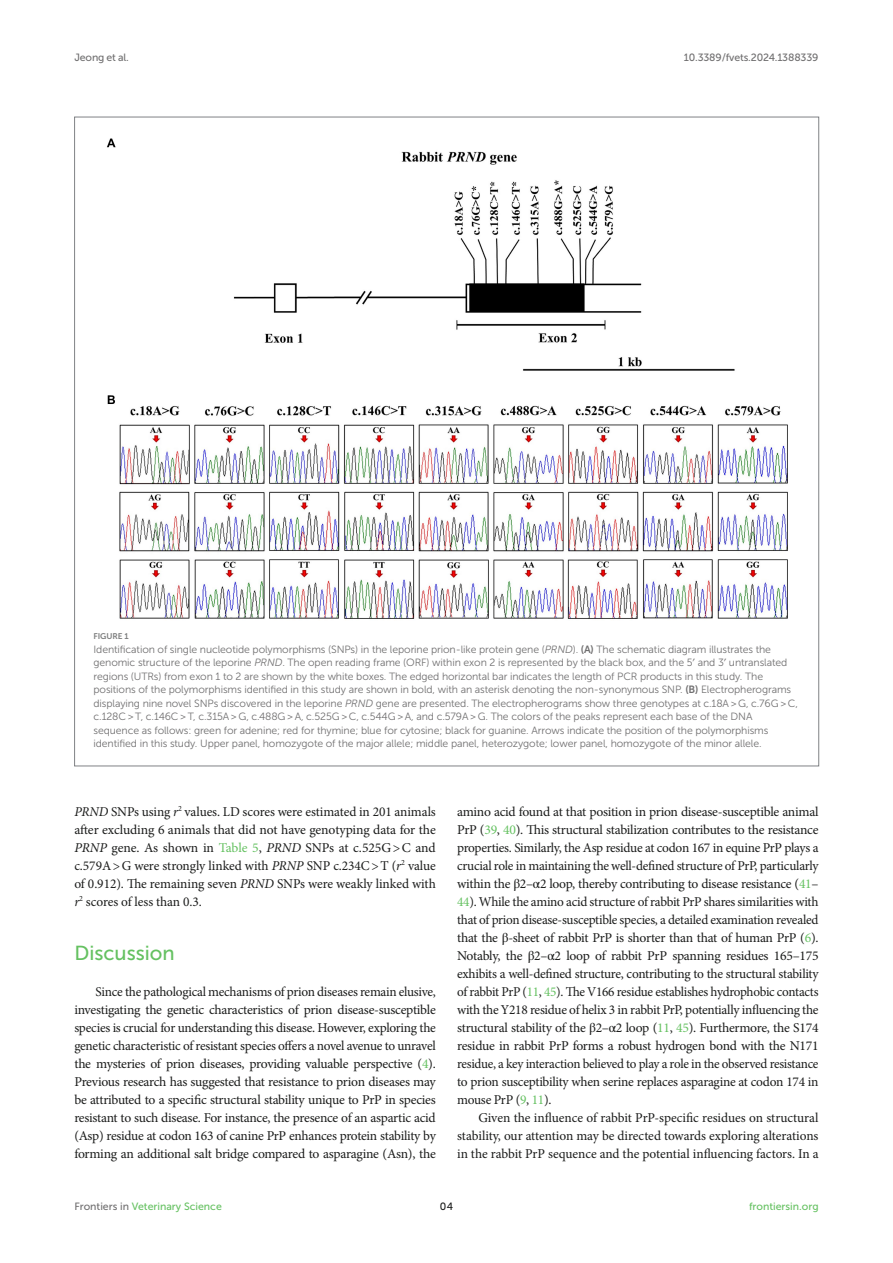
<style>
.page{position:relative;width:893px;height:1263px;background:#fff}
.page>*{position:absolute;margin:0;border:0;box-sizing:border-box;transform-origin:0 0}
.HEAD_1{font:20.25px "Museo Sans 500";color:#65c161}
.TEXT_FLUSH{font:13.5px/18px "Minion Pro";letter-spacing:-.02em;color:#1b1c1b;text-align:justify}
.TEXT{font:13.5px/18px "Minion Pro";color:#1b1c1b;text-align:justify}
.FIG_LEG{font:10.5px/13.5px "Museo Sans 300";letter-spacing:-.01em;color:#706f70}
.t1{font:10.5px "Museo Sans 500";color:#65c161}
.t2{font:10.5px "Museo Sans 500";letter-spacing:-.015em;color:#706f70}
.t3{font:10.5px "Museo Sans 500";color:#1b1c1b}
.FIG_HD{font:8.25px "Museo Sans 700";letter-spacing:-.01em;color:#7e7f7f}
.s1{font-style:italic}
.s2{font-family:"Museo Sans 700"}
.s3{font-family:"Gentium Plus"}
.s4{color:#65c161}
.s5{font-family:"STIX General"}
.s6{color:#706f70}
</style>
<div class="page">
<img style="left:107px;top:138px;width:681px;height:481px">
<p class="t2" style="left:74px;top:51px;width:56px">Jeong et al.</p>
<p class="t2" style="left:684px;top:51px;width:136px">10.3389/fvets.2024.1388339</p>
<p class="FIG_HD" style="left:94px;top:631px;width:37px">FIGURE 1</p>
<p class="FIG_LEG" style="left:94px;top:642px;width:706px">Identification of single nucleotide polymorphisms (SNPs) in the leporine prion-like protein gene (<span class="s1">PRND</span>). <span class="s2">(A)</span> The schematic diagram illustrates the genomic structure of the leporine <span class="s1">PRND</span>. The open reading frame (ORF) within exon 2 is represented by the black box, and the 5<span class="s3">′</span> and 3<span class="s3">′</span> untranslated regions (UTRs) from exon 1 to 2 are shown by the white boxes. The edged horizontal bar indicates the length of PCR products in this study. The positions of the polymorphisms identified in this study are shown in bold, with an asterisk denoting the non-synonymous SNP. <span class="s2">(B)</span> Electropherograms displaying nine novel SNPs discovered in the leporine <span class="s1">PRND</span> gene are presented. The electropherograms show three genotypes at c.18A &gt; G, c.76G &gt; C, c.128C &gt; T, c.146C &gt; T, c.315A &gt; G, c.488G &gt; A, c.525G &gt; C, c.544G &gt; A, and c.579A &gt; G. The colors of the peaks represent each base of the DNA sequence as follows: green for adenine; red for thymine; blue for cytosine; black for guanine. Arrows indicate the position of the polymorphisms identified in this study. Upper panel, homozygote of the major allele; middle panel, heterozygote; lower panel, homozygote of the minor allele.</p>
<p class="TEXT_FLUSH" style="left:74px;top:803px;width:363px"><span class="s1">PRND</span> SNPs using <span class="s1">r</span><sup>2</sup> values. LD scores were estimated in 201 animals after excluding 6 animals that did not have genotyping data for the <span class="s1">PRNP</span> gene. As shown in <span class="s4">Table 5</span>, <span class="s1">PRND</span> SNPs at c.525G&gt;C and c.579A&gt;G were strongly linked with <span class="s1">PRNP</span> SNP c.234C&gt;T (<span class="s1">r</span><sup>2</sup> value of 0.912). The remaining seven <span class="s1">PRND</span> SNPs were weakly linked with <span class="s1">r</span><sup>2</sup> scores of less than 0.3.</p>
<p class="HEAD_1" style="left:74px;top:942px;width:102px">Discussion</p>
<p class="TEXT_FLUSH" style="left:74px;top:983px;width:363px;text-indent:21px">Since the pathological mechanisms of prion diseases remain elusive, investigating the genetic characteristics of prion disease-susceptible species is crucial for understanding this disease. However, exploring the genetic characteristic of resistant species offers a novel avenue to unravel the mysteries of prion diseases, providing valuable perspective (<span class="s4">4</span>).<br>Previous research has suggested that resistance to prion diseases may be attributed to a specific structural stability unique to PrP in species resistant to such disease. For instance, the presence of an aspartic acid (Asp) residue at codon 163 of canine PrP enhances protein stability by forming an additional salt bridge compared to asparagine (Asn), the</p>
<p class="TEXT_FLUSH" style="left:457px;top:803px;width:363px">amino acid found at that position in prion disease-susceptible animal PrP (<span class="s4">39</span>, <span class="s4">40</span>). This structural stabilization contributes to the resistance properties. Similarly, the Asp residue at codon 167 in equine PrP plays a crucial role in maintaining the well-defined structure of PrP, particularly within the <span class="s5">β</span>2–<span class="s5">α</span>2 loop, thereby contributing to disease resistance (<span class="s4">41</span>– <span class="s4">44</span>). While the amino acid structure of rabbit PrP shares similarities with that of prion disease-susceptible species, a detailed examination revealed that the <span class="s5">β</span>-sheet of rabbit PrP is shorter than that of human PrP (<span class="s4">6</span>).<br>Notably, the <span class="s5">β</span>2–<span class="s5">α</span>2 loop of rabbit PrP spanning residues 165–175 exhibits a well-defined structure, contributing to the structural stability of rabbit PrP (<span class="s4">11</span>, <span class="s4">45</span>). The V166 residue establishes hydrophobic contacts with the Y218 residue of helix 3 in rabbit PrP, potentially influencing the structural stability of the <span class="s5">β</span>2–<span class="s5">α</span>2 loop (<span class="s4">11</span>, <span class="s4">45</span>). Furthermore, the S174 residue in rabbit PrP forms a robust hydrogen bond with the N171 residue, a key interaction believed to play a role in the observed resistance to prion susceptibility when serine replaces asparagine at codon 174 in mouse PrP (<span class="s4">9</span>, <span class="s4">11</span>).</p>
<p class="TEXT" style="left:457px;top:1109px;width:363px;text-indent:21px">Given the influence of rabbit PrP-specific residues on structural stability, our attention may be directed towards exploring alterations in the rabbit PrP sequence and the potential influencing factors. In a</p>
<p class="t1" style="left:74px;top:1200px;width:149px"><span class="s6">Frontiers in</span> Veterinary Science</p>
<p class="t3" style="left:440px;top:1200px;width:15px">04</p>
<p class="t1" style="left:749px;top:1200px;width:71px">frontiersin.org</p>
</div>
